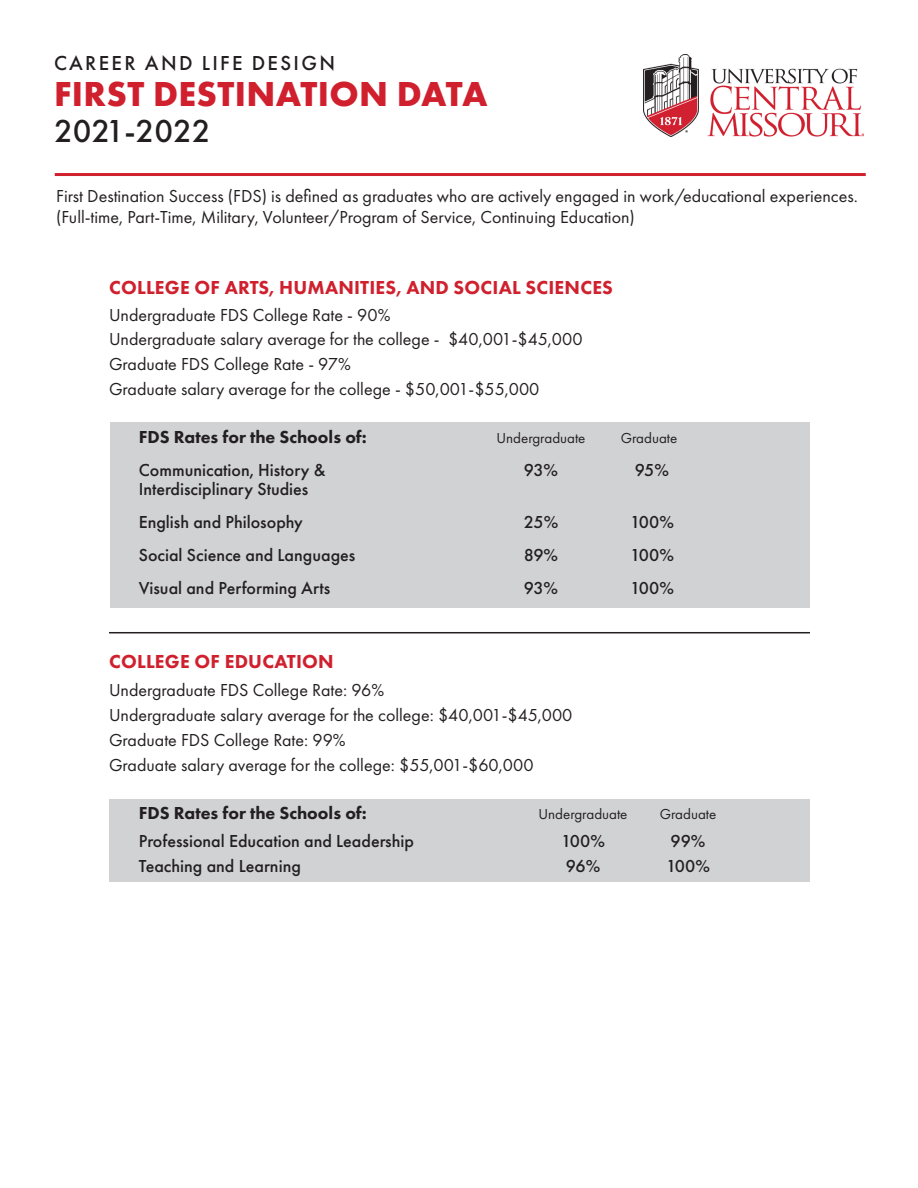
<style>
.page{position:relative;width:918px;height:1188px;background:#fff}
.page>*{position:absolute;margin:0;border:0;box-sizing:border-box;transform-origin:0 0}
.t1{font:700 36px "Futura PT";letter-spacing:.01em;color:#d0202e}
.t2{font:500 33px "Futura PT";color:#231f20}
.t3{font:500 21px "Futura PT";letter-spacing:.11em;color:#231f20}
.t4{font:800 19.5px "Futura PT";letter-spacing:.01em;color:#d0202e}
.t5{font:18px/21.6px "Futura PT";color:#231f20}
.t6{font:500 18px "Futura PT";color:#231f20}
.t7{font:800 18px "Futura PT";color:#231f20}
.t8{font:15px "Futura PT";color:#231f20}
</style>
<div class="page">
<div style="left:109px;top:799px;width:701px;height:82px;background:#d1d2d4"></div>
<div style="left:110px;top:422px;width:699px;height:186px;background:#d1d2d4"></div>
<hr style="left:109px;top:632px;width:701px;height:1px;background:#231f20">
<hr style="left:55px;top:173px;width:811px;height:3px;background:#d0202e">
<img style="left:644px;top:54px;width:220px;height:82px">
<p class="t3" style="left:54px;top:50px;width:283px">CAREER AND LIFE DESIGN</p>
<p class="t1" style="left:54px;top:71px;width:435px">FIRST DESTINATION DATA</p>
<p class="t2" style="left:54px;top:111px;width:158px">2021-2022</p>
<p class="t5" style="left:56px;top:185px;width:803px">First Destination Success (FDS) is defined as graduates who are actively engaged in work/educational experiences. (Full-time, Part-Time, Military, Volunteer/Program of Service, Continuing Education)</p>
<p class="t4" style="left:109px;top:275px;width:505px">COLLEGE OF ARTS, HUMANITIES, AND SOCIAL SCIENCES</p>
<p class="t5" style="left:109px;top:304px;width:283px">Undergraduate FDS College Rate - 90%</p>
<p class="t5" style="left:109px;top:328px;width:475px">Undergraduate salary average for the college - $40,001-$45,000</p>
<p class="t5" style="left:109px;top:353px;width:243px">Graduate FDS College Rate - 97%</p>
<p class="t5" style="left:109px;top:378px;width:432px">Graduate salary average for the college - $50,001-$55,000</p>
<p class="t7" style="left:139px;top:426px;width:230px">FDS Rates for the Schools of:</p>
<p class="t8" style="left:497px;top:429px;width:91px">Undergraduate</p>
<p class="t8" style="left:621px;top:429px;width:58px">Graduate</p>
<p class="t6" style="left:139px;top:459px;width:188px">Communication, History &amp;</p>
<p class="t6" style="left:524px;top:459px;width:36px">93%</p>
<p class="t6" style="left:635px;top:459px;width:36px">95%</p>
<p class="t6" style="left:139px;top:478px;width:171px">Interdisciplinary Studies</p>
<p class="t6" style="left:139px;top:511px;width:166px">English and Philosophy</p>
<p class="t6" style="left:524px;top:511px;width:36px">25%</p>
<p class="t6" style="left:630px;top:511px;width:45px">100%</p>
<p class="t6" style="left:139px;top:544px;width:218px">Social Science and Languages</p>
<p class="t6" style="left:524px;top:544px;width:36px">89%</p>
<p class="t6" style="left:630px;top:544px;width:45px">100%</p>
<p class="t6" style="left:139px;top:577px;width:193px">Visual and Performing Arts</p>
<p class="t6" style="left:524px;top:577px;width:36px">93%</p>
<p class="t6" style="left:630px;top:577px;width:45px">100%</p>
<p class="t4" style="left:109px;top:649px;width:226px">COLLEGE OF EDUCATION</p>
<p class="t5" style="left:109px;top:680px;width:277px">Undergraduate FDS College Rate: 96%</p>
<p class="t5" style="left:109px;top:704px;width:465px">Undergraduate salary average for the college: $40,001-$45,000</p>
<p class="t5" style="left:109px;top:729px;width:238px">Graduate FDS College Rate: 99%</p>
<p class="t5" style="left:109px;top:754px;width:426px">Graduate salary average for the college: $55,001-$60,000</p>
<p class="t7" style="left:139px;top:802px;width:230px">FDS Rates for the Schools of:</p>
<p class="t8" style="left:539px;top:805px;width:91px">Undergraduate</p>
<p class="t8" style="left:660px;top:805px;width:58px">Graduate</p>
<p class="t6" style="left:139px;top:830px;width:277px">Professional Education and Leadership</p>
<p class="t6" style="left:561px;top:830px;width:45px">100%</p>
<p class="t6" style="left:671px;top:830px;width:37px">99%</p>
<p class="t6" style="left:139px;top:855px;width:164px">Teaching and Learning</p>
<p class="t6" style="left:566px;top:855px;width:36px">96%</p>
<p class="t6" style="left:666px;top:855px;width:45px">100%</p>
</div>
